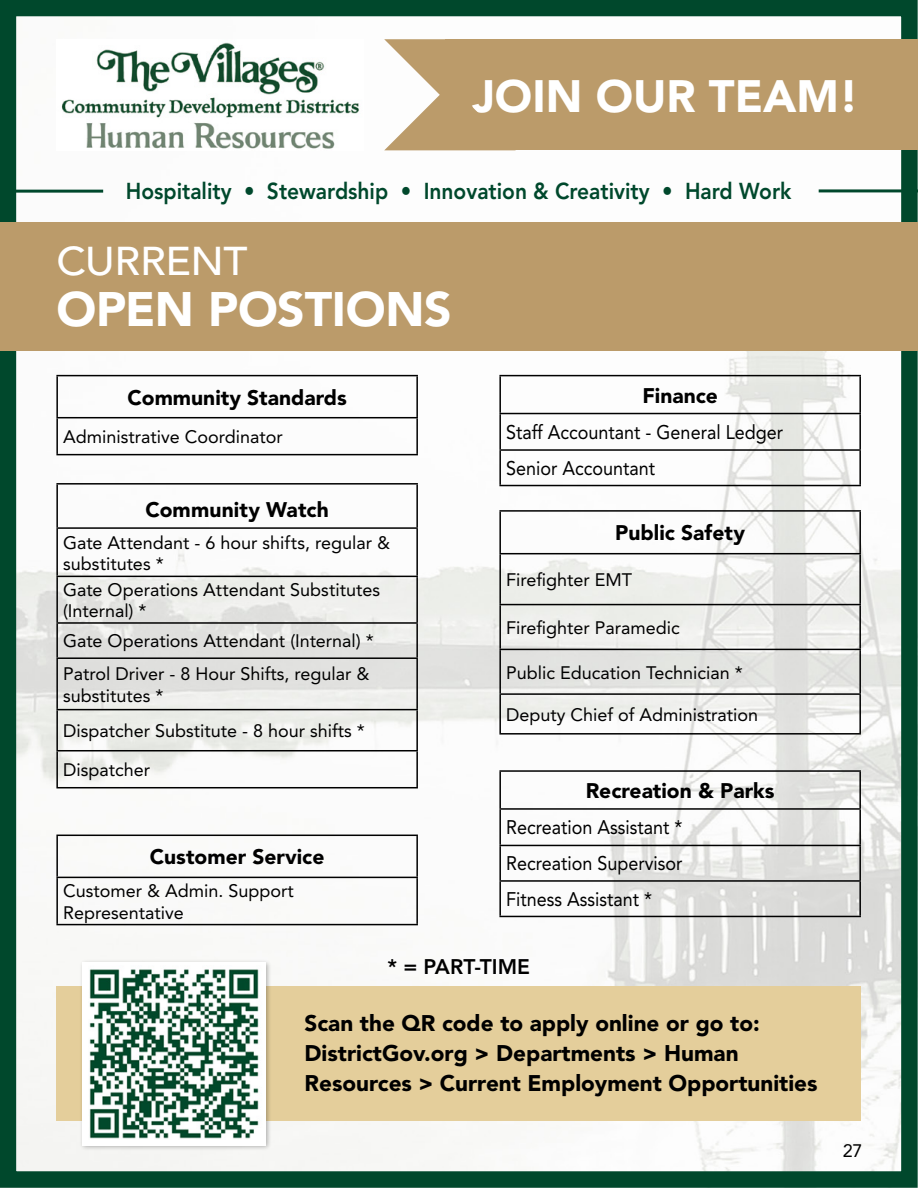
<style>
.page{position:relative;width:918px;height:1188px;background:#fff}
.page>*{position:absolute;margin:0;border:0;box-sizing:border-box;transform-origin:0 0}
.t1{font:900 48px "Avenir";letter-spacing:-.005em;color:#fff}
.t2{font:900 45px "Avenir";color:#fff}
.t3{font:500 39.9px "Avenir";letter-spacing:-.005em;color:#fff;scale:1.05 1}
.t4{font:800 22.95px "Avenir";color:#00482c;scale:.92 1}
.t5{font:900 22.5px/30px "Avenir LT Std";color:#000}
.t6{font:900 21px "Avenir LT Std";color:#000}
.t7{font:900 21px "Avenir";letter-spacing:.005em;color:#000}
.t8{font:800 21px "Avenir";letter-spacing:-.005em;color:#000}
.t9{font:19.65px/35.7px "Avenir LT Std";color:#000;scale:.92 1}
.t10{font:18px/21px "Avenir LT Std";color:#000}
</style>
<div class="page">
<img style="left:17px;top:150px;width:884px;height:1021px">
<div style="left:0;top:0;width:918px;height:1188px;border:16px solid #00482c"></div>
<div style="left:0;top:222px;width:918px;height:129px;background:#bb9b6a"></div>
<div style="left:446px;top:39px;width:472px;height:111px;background:#bb9b6a"></div>
<img style="left:62px;top:42px;width:297px;height:107px">
<svg style="left:384px;top:39px;width:62px;height:111px"></svg>
<hr style="left:0;top:190px;width:103px;height:3px;background:#00482c">
<hr style="left:819px;top:189px;width:99px;height:3px;background:#00482c">
<div style="left:56px;top:986px;width:805px;height:135px;background:#e4ce9b"></div>
<hr style="left:56px;top:659px;width:2px;height:50px;background:#000">
<hr style="left:416px;top:659px;width:2px;height:50px;background:#000">
<hr style="left:56px;top:709px;width:362px;height:1px;background:#000">
<hr style="left:56px;top:710px;width:2px;height:40px;background:#000">
<hr style="left:416px;top:710px;width:2px;height:40px;background:#000">
<hr style="left:56px;top:750px;width:362px;height:1px;background:#000">
<hr style="left:56px;top:751px;width:2px;height:36px;background:#000">
<hr style="left:416px;top:751px;width:2px;height:36px;background:#000">
<hr style="left:56px;top:787px;width:362px;height:1px;background:#000">
<hr style="left:56px;top:483px;width:362px;height:2px;background:#000">
<hr style="left:56px;top:485px;width:2px;height:42px;background:#000">
<hr style="left:416px;top:485px;width:2px;height:42px;background:#000">
<hr style="left:56px;top:527px;width:362px;height:2px;background:#000">
<hr style="left:56px;top:529px;width:2px;height:47px;background:#000">
<hr style="left:416px;top:529px;width:2px;height:47px;background:#000">
<hr style="left:56px;top:576px;width:362px;height:1px;background:#000">
<hr style="left:56px;top:577px;width:2px;height:45px;background:#000">
<hr style="left:416px;top:577px;width:2px;height:45px;background:#000">
<hr style="left:56px;top:622px;width:362px;height:2px;background:#000">
<hr style="left:56px;top:624px;width:2px;height:33px;background:#000">
<hr style="left:416px;top:624px;width:2px;height:33px;background:#000">
<hr style="left:56px;top:657px;width:362px;height:2px;background:#000">
<div style="left:80px;top:959px;width:192px;height:192px;background:#000;opacity:.31"></div>
<img style="left:83px;top:962px;width:183px;height:183px">
<hr style="left:499px;top:605px;width:2px;height:44px;background:#000">
<hr style="left:859px;top:605px;width:2px;height:44px;background:#000">
<hr style="left:499px;top:649px;width:362px;height:1px;background:#000">
<hr style="left:499px;top:650px;width:2px;height:43px;background:#000">
<hr style="left:859px;top:650px;width:2px;height:43px;background:#000">
<hr style="left:499px;top:693px;width:362px;height:2px;background:#000">
<hr style="left:499px;top:695px;width:2px;height:38px;background:#000">
<hr style="left:859px;top:695px;width:2px;height:38px;background:#000">
<hr style="left:499px;top:733px;width:362px;height:2px;background:#000">
<hr style="left:499px;top:510px;width:362px;height:2px;background:#000">
<hr style="left:499px;top:512px;width:2px;height:41px;background:#000">
<hr style="left:859px;top:512px;width:2px;height:41px;background:#000">
<hr style="left:499px;top:553px;width:362px;height:1px;background:#000">
<hr style="left:499px;top:554px;width:2px;height:50px;background:#000">
<hr style="left:859px;top:554px;width:2px;height:50px;background:#000">
<hr style="left:499px;top:604px;width:362px;height:1px;background:#000">
<hr style="left:499px;top:375px;width:362px;height:1px;background:#000">
<hr style="left:499px;top:376px;width:2px;height:37px;background:#000">
<hr style="left:859px;top:376px;width:2px;height:37px;background:#000">
<hr style="left:499px;top:413px;width:362px;height:1px;background:#000">
<hr style="left:499px;top:414px;width:2px;height:35px;background:#000">
<hr style="left:859px;top:414px;width:2px;height:35px;background:#000">
<hr style="left:499px;top:449px;width:362px;height:2px;background:#000">
<hr style="left:499px;top:451px;width:2px;height:34px;background:#000">
<hr style="left:859px;top:451px;width:2px;height:34px;background:#000">
<hr style="left:499px;top:485px;width:362px;height:1px;background:#000">
<hr style="left:56px;top:835px;width:362px;height:1px;background:#000">
<hr style="left:56px;top:836px;width:2px;height:41px;background:#000">
<hr style="left:416px;top:836px;width:2px;height:41px;background:#000">
<hr style="left:56px;top:877px;width:362px;height:1px;background:#000">
<hr style="left:56px;top:878px;width:2px;height:46px;background:#000">
<hr style="left:416px;top:878px;width:2px;height:46px;background:#000">
<hr style="left:56px;top:924px;width:362px;height:1px;background:#000">
<hr style="left:499px;top:770px;width:362px;height:2px;background:#000">
<hr style="left:499px;top:772px;width:2px;height:36px;background:#000">
<hr style="left:859px;top:772px;width:2px;height:36px;background:#000">
<hr style="left:499px;top:808px;width:362px;height:2px;background:#000">
<hr style="left:499px;top:810px;width:2px;height:35px;background:#000">
<hr style="left:859px;top:810px;width:2px;height:35px;background:#000">
<hr style="left:499px;top:845px;width:362px;height:1px;background:#000">
<hr style="left:499px;top:846px;width:2px;height:34px;background:#000">
<hr style="left:859px;top:846px;width:2px;height:34px;background:#000">
<hr style="left:499px;top:880px;width:362px;height:2px;background:#000">
<hr style="left:499px;top:882px;width:2px;height:34px;background:#000">
<hr style="left:859px;top:882px;width:2px;height:34px;background:#000">
<hr style="left:499px;top:916px;width:362px;height:1px;background:#000">
<hr style="left:56px;top:375px;width:362px;height:1px;background:#000">
<hr style="left:56px;top:376px;width:2px;height:41px;background:#000">
<hr style="left:416px;top:376px;width:2px;height:41px;background:#000">
<hr style="left:56px;top:417px;width:362px;height:1px;background:#000">
<hr style="left:56px;top:418px;width:2px;height:36px;background:#000">
<hr style="left:416px;top:418px;width:2px;height:36px;background:#000">
<hr style="left:56px;top:454px;width:362px;height:1px;background:#000">
<h2 class="t2" style="left:472px;top:63px;width:388px">JOIN OUR TEAM!</h2>
<p class="t4" style="left:126px;top:174px;width:725px">Hospitality • Stewardship • Innovation &amp; Creativity • Hard Work</p>
<h3 class="t3" style="left:56px;top:232px;width:184px">CURRENT</h3>
<h1 class="t1" style="left:56px;top:274px;width:397px">OPEN POSTIONS</h1>
<p class="t6" style="left:128px;top:385px;width:221px">Community Standards</p>
<p class="t10" style="left:63px;top:426px;width:221px">Administrative Coordinator</p>
<p class="t7" style="left:145px;top:495px;width:185px">Community Watch</p>
<p class="t10" style="left:63px;top:532px;width:328px">Gate Attendant - 6 hour shifts, regular &amp; substitutes *</p>
<p class="t10" style="left:63px;top:579px;width:318px">Gate Operations Attendant Substitutes (Internal) *</p>
<p class="t10" style="left:63px;top:625px;width:312px;line-height:32.5px">Gate Operations Attendant (Internal) *<br>Patrol Driver - 8 Hour Shifts, regular &amp;</p>
<p class="t10" style="left:63px;top:678px;width:303px;line-height:35.4px">substitutes *<br>Dispatcher Substitute - 8 hour shifts *</p>
<p class="t10" style="left:63px;top:759px;width:89px">Dispatcher</p>
<p class="t6" style="left:150px;top:844px;width:176px">Customer Service</p>
<p class="t10" style="left:63px;top:880px;width:232px;line-height:21.6px">Customer &amp; Admin. Support<br>Representative</p>
<p class="t6" style="left:642px;top:382px;width:77px">Finance</p>
<p class="t9" style="left:506px;top:414px;width:302px">Staff Accountant - General Ledger<br>Senior Accountant</p>
<p class="t6" style="left:615px;top:520px;width:131px">Public Safety</p>
<p class="t10" style="left:506px;top:569px;width:128px">Firefighter EMT</p>
<p class="t10" style="left:506px;top:617px;width:175px">Firefighter Paramedic</p>
<p class="t10" style="left:506px;top:662px;width:238px">Public Education Technician *</p>
<p class="t10" style="left:506px;top:704px;width:254px">Deputy Chief of Administration</p>
<p class="t6" style="left:586px;top:778px;width:190px">Recreation &amp; Parks</p>
<p class="t9" style="left:506px;top:809px;width:193px;text-align:justify">Recreation Assistant * Recreation Supervisor Fitness Assistant *</p>
<p class="t8" style="left:387px;top:951px;width:144px">* = PART-TIME</p>
<p class="t5" style="left:305px;top:1008px;width:515px">Scan the QR code to apply online or go to:<br>DistrictGov.org &gt; Departments &gt; Human<br>Resources &gt; Current Employment Opportunities</p>
<p class="t10" style="left:843px;top:1140px;width:21px">27</p>
<p class="t10" style="left:843px;top:1144px;width:21px">27</p>
</div>
